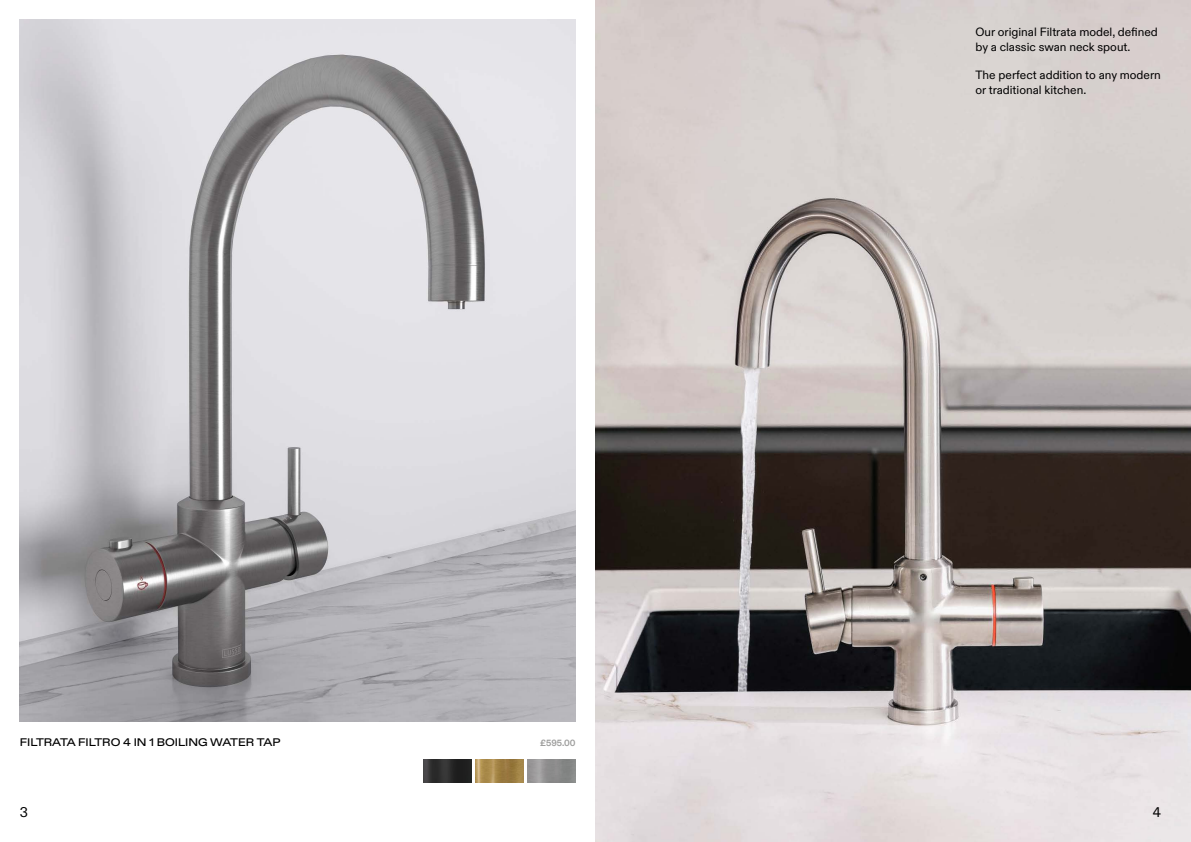
<style>
.page{position:relative;width:1191px;height:842px;background:#fff}
.page>*{position:absolute;margin:0;border:0;box-sizing:border-box;transform-origin:0 0}
.t1{font:14px "ABC Diatype";color:#000}
.t2{font:12px/14.4px "ABC Diatype";color:#000}
.t3{font:500 11px "ABC Diatype Extended";color:#000}
.t4{font:700 9px "ABC Diatype";color:#9d9d9c}
</style>
<div class="page">
<img style="left:20px;top:20px;width:555px;height:701px">
<img style="left:423px;top:759px;width:48px;height:24px">
<img style="left:475px;top:759px;width:48px;height:24px">
<img style="left:595px;top:0;width:596px;height:842px">
<p class="t3" style="left:20px;top:736px;width:262px">FILTRATA FILTRO 4 IN 1 BOILING WATER TAP</p>
<p class="t4" style="left:540px;top:738px;width:37px">£595.00</p>
<p class="t2" style="left:975px;top:25px;width:184px">Our original Filtrata model, defined by a classic swan neck spout.</p>
<p class="t2" style="left:975px;top:68px;width:187px">The perfect addition to any modern or traditional kitchen.</p>
<p class="t1" style="left:20px;top:804px;width:10px">3</p>
<p class="t1" style="left:1152px;top:804px;width:10px">4</p>
</div>
